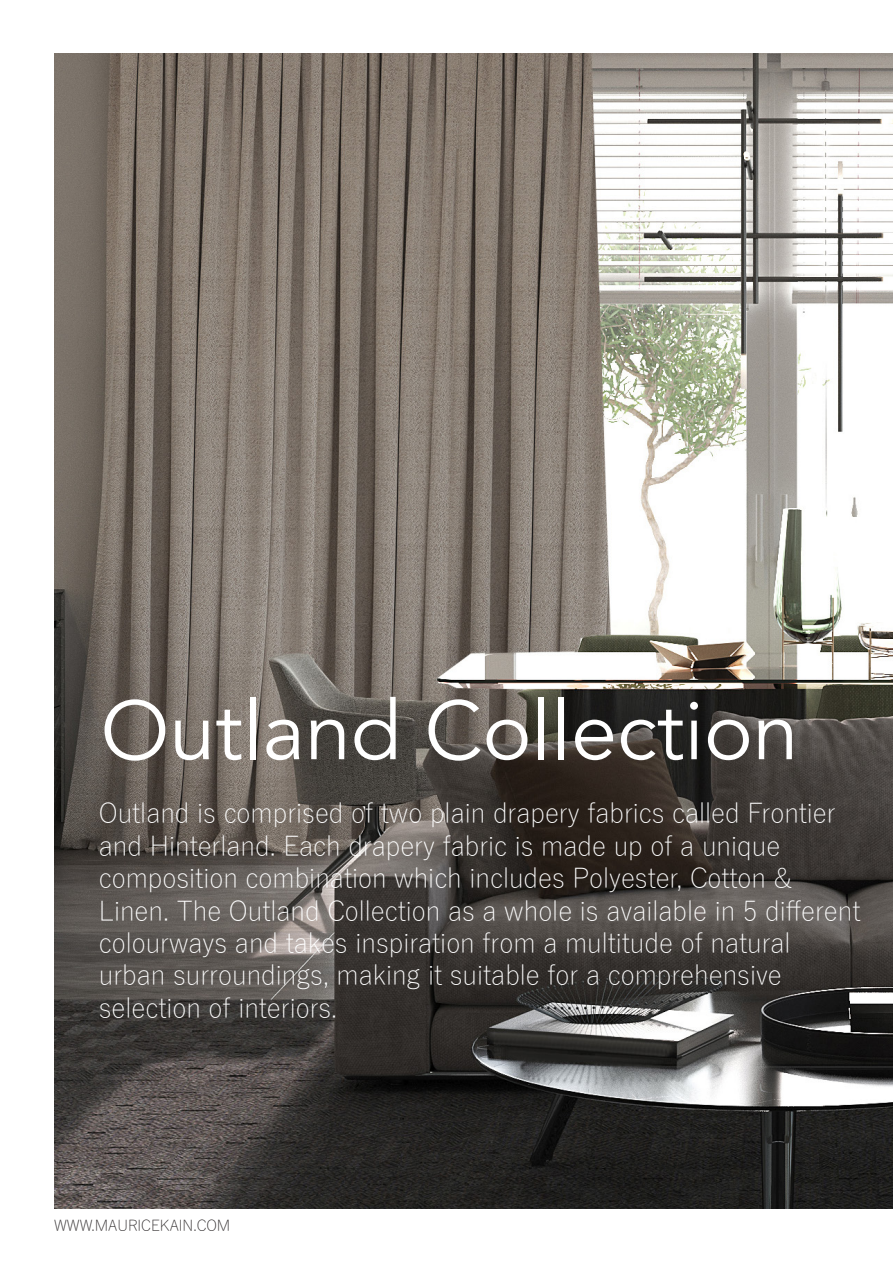
<style>
.page{position:relative;width:893px;height:1263px;background:#fff}
.page>*{position:absolute;margin:0;border:0;box-sizing:border-box;transform-origin:0 0}
.t1{font:82.5px "Avenir";color:#fff}
.t2{font:300 27px/32.4px "Yu Gothic";color:#fff}
.t3{font:300 15px "Yu Gothic";color:#231f20}
</style>
<div class="page">
<img style="left:54px;top:54px;width:839px;height:1155px">
<p class="t1" style="left:101px;top:683px;width:700px">Outland Collection</p>
<p class="t2" style="left:99px;top:793px;width:738px">Outland is comprised of two plain drapery fabrics called Frontier and Hinterland. Each drapery fabric is made up of a unique</p>
<p class="t2" style="left:99px;top:858px;width:695px">composition combination which includes Polyester, Cotton &amp;</p>
<p class="t2" style="left:99px;top:891px;width:763px">Linen. The Outland Collection as a whole is available in 5 different</p>
<p class="t2" style="left:99px;top:923px;width:693px">colourways and takes inspiration from a multitude of natural</p>
<p class="t2" style="left:99px;top:955px;width:684px">urban surroundings, making it suitable for a comprehensive</p>
<p class="t2" style="left:99px;top:988px;width:240px">selection of interiors.</p>
<p class="t3" style="left:54px;top:1212px;width:178px">WWW.MAURICEKAIN.COM</p>
</div>
